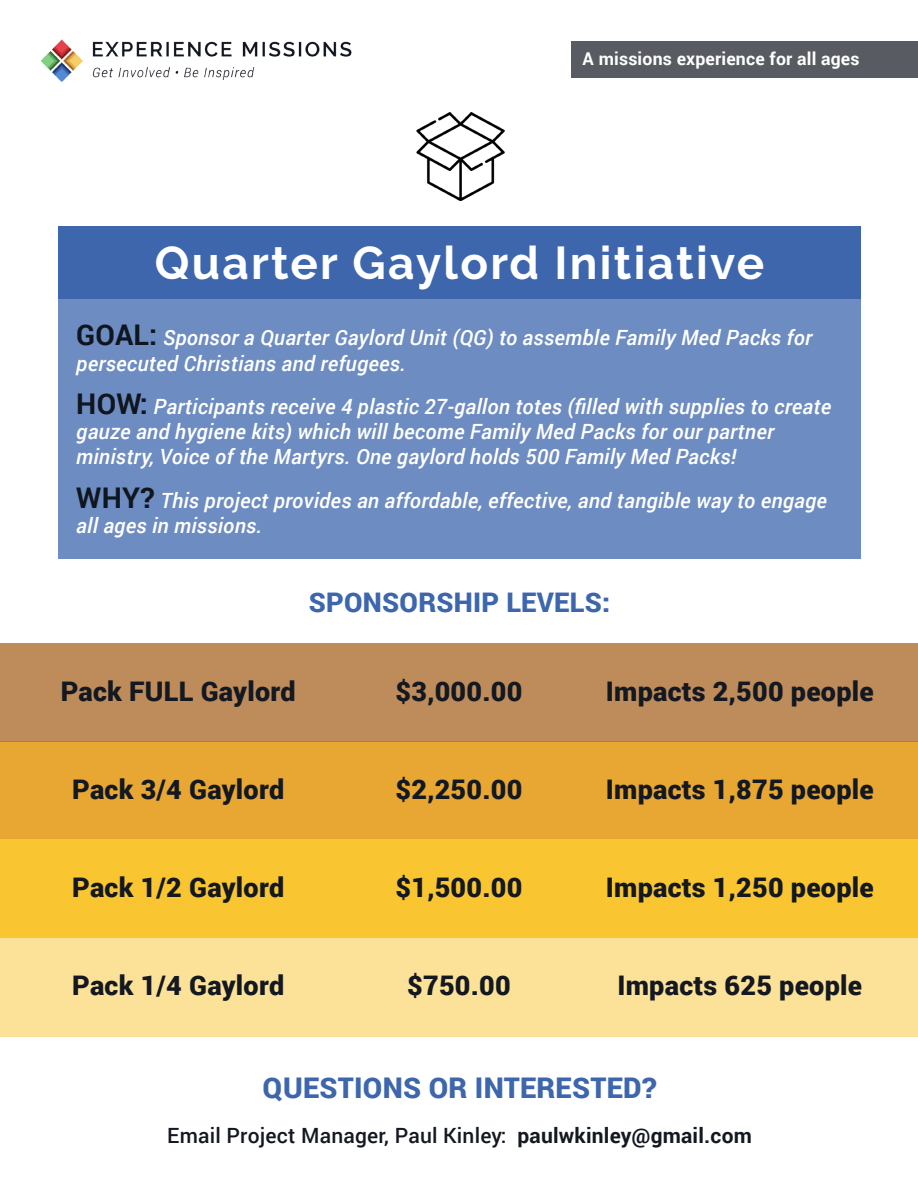
<style>
.page{position:relative;width:918px;height:1188px;background:#fff}
.page>*{position:absolute;margin:0;border:0;box-sizing:border-box;transform-origin:0 0}
.t1{font:700 45.9px "Raleway";letter-spacing:.05em;color:#fff}
.t2{font:900 28.5px "Roboto";letter-spacing:.01em;color:#3d66ad}
.t3{font:900 27px "Roboto";letter-spacing:.01em;color:#131821}
.t4{font:900 27px "Roboto";letter-spacing:.01em;color:#3d66ad}
.t5{font:italic 500 21px/25.2px "Roboto";letter-spacing:.01em;color:#fff}
.t6{font:500 21px "Roboto";letter-spacing:.01em;color:#131821}
.t7{font:700 17.7px "Roboto";letter-spacing:.01em;color:#fff}
.s1{font-weight:700;font-style:normal;font-size:28.5px;color:#10161f}
.s2{font-weight:700}
</style>
<div class="page">
<img style="left:40px;top:39px;width:312px;height:43px">
<div style="left:571px;top:42px;width:347px;height:36px;background:#585c62"></div>
<div style="left:0;top:938px;width:918px;height:98px;background:#fce298"></div>
<div style="left:0;top:742px;width:918px;height:98px;background:#e8a733"></div>
<div style="left:0;top:840px;width:918px;height:98px;background:#f9c631"></div>
<div style="left:0;top:643px;width:918px;height:99px;background:#be8c5a"></div>
<div style="left:58px;top:226px;width:803px;height:73px;background:#3d66ad"></div>
<div style="left:58px;top:299px;width:803px;height:260px;background:#6d8cc1"></div>
<img style="left:417px;top:112px;width:88px;height:89px">
<p class="t7" style="left:583px;top:47px;width:278px">A missions experience for all ages</p>
<p class="t1" style="left:155px;top:237px;width:611px">Quarter Gaylord Initiative</p>
<p class="t5" style="left:76px;top:324px;width:738px"><span class="s1">GOAL:</span> Sponsor a Quarter Gaylord Unit (QG) to assemble Family Med Packs for persecuted Christians and refugees.</p>
<p class="t5" style="left:76px;top:393px;width:757px"><span class="s1">HOW:</span> Participants receive 4 plastic 27-gallon totes (filled with supplies to create gauze and hygiene kits) which will become Family Med Packs for our partner ministry, Voice of the Martyrs. One gaylord holds 500 Family Med Packs!</p>
<p class="t5" style="left:76px;top:487px;width:752px"><span class="s1">WHY?</span> This project provides an affordable, effective, and tangible way to engage all ages in missions.</p>
<p class="t4" style="left:309px;top:583px;width:303px">SPONSORSHIP LEVELS:</p>
<p class="t3" style="left:61px;top:672px;width:236px">Pack FULL Gaylord</p>
<p class="t3" style="left:396px;top:672px;width:128px">$3,000.00</p>
<p class="t3" style="left:606px;top:672px;width:269px">Impacts 2,500 people</p>
<p class="t3" style="left:72px;top:770px;width:214px">Pack 3/4 Gaylord</p>
<p class="t3" style="left:396px;top:770px;width:128px">$2,250.00</p>
<p class="t3" style="left:606px;top:770px;width:269px">Impacts 1,875 people</p>
<p class="t3" style="left:72px;top:869px;width:214px">Pack 1/2 Gaylord</p>
<p class="t3" style="left:396px;top:869px;width:128px">$1,500.00</p>
<p class="t3" style="left:606px;top:869px;width:269px">Impacts 1,250 people</p>
<p class="t3" style="left:72px;top:967px;width:214px">Pack 1/4 Gaylord</p>
<p class="t3" style="left:407px;top:967px;width:105px">$750.00</p>
<p class="t3" style="left:617px;top:967px;width:246px">Impacts 625 people</p>
<p class="t2" style="left:263px;top:1067px;width:396px">QUESTIONS OR INTERESTED?</p>
<p class="t6" style="left:167px;top:1121px;width:586px">Email Project Manager, Paul Kinley: <span class="s2">paulwkinley@gmail.com</span></p>
</div>
